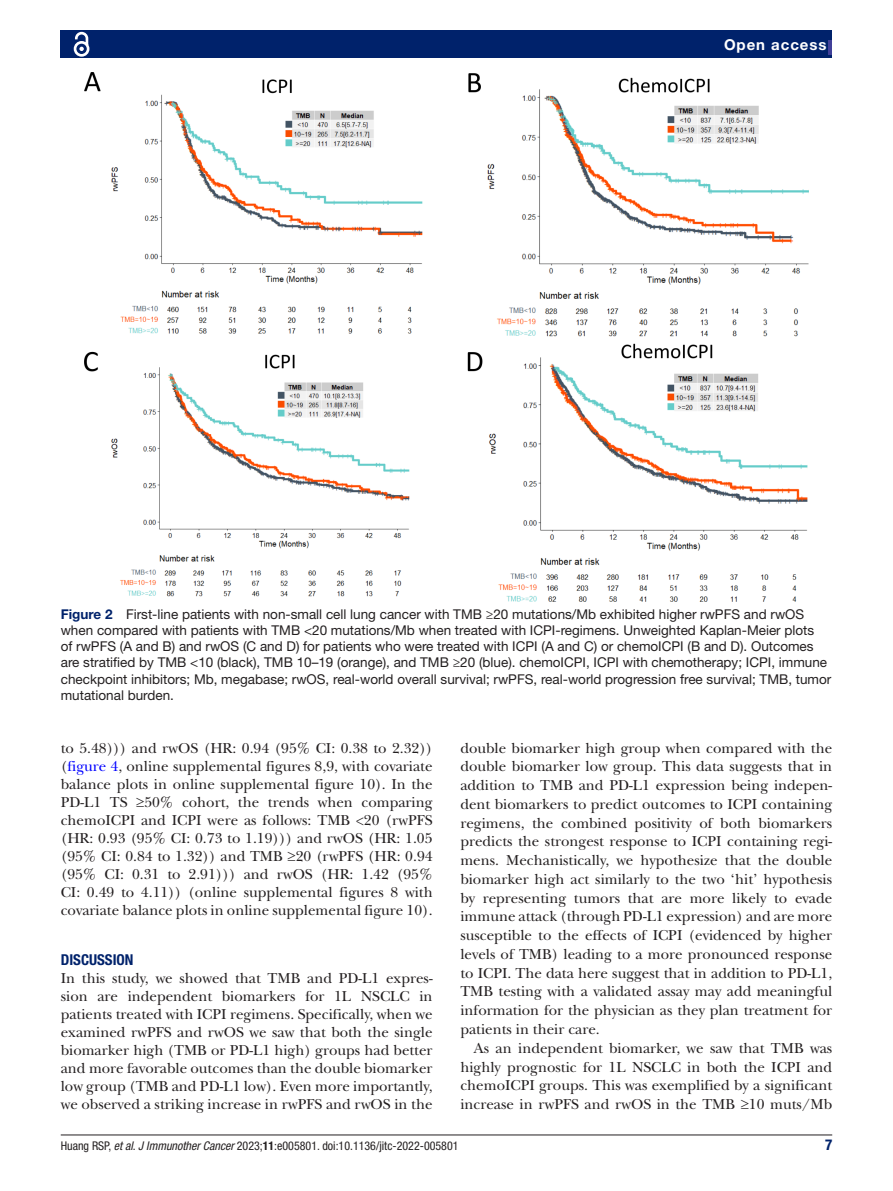
<style>
.page{position:relative;width:893px;height:1191px;background:#fff}
.page>*{position:absolute;margin:0;border:0;box-sizing:border-box;transform-origin:0 0}
.t1{font:15px/18.8px "New Baskerville";color:#231f20;text-align:justify}
.t2{font:700 condensed 15px "Helvetica Neue LT Std";color:#00226b}
.t3{font:700 15px "Helvetica Neue LT Std";letter-spacing:.065em;color:#fff}
.t4{font:13.5px/16.2px "Helvetica Neue LT Std";color:#231f20}
.t5{font:condensed 12px "Helvetica Neue LT Std";color:#231f20}
.s1{font-weight:700;color:#00226b}
.s2{color:#00f}
.s3{font-style:italic}
.s4{font-weight:700}
</style>
<div class="page">
<hr style="left:61px;top:1134px;width:771px;height:1px;background:#231f20">
<div style="left:61px;top:31px;width:771px;height:27px;background:#00226b"></div>
<hr style="left:828px;top:40px;width:4px;height:15px;background:#414099">
<svg style="left:73px;top:31px;width:17px;height:26px"></svg>
<img style="left:85px;top:73px;width:723px;height:528px">
<p class="t3" style="left:724px;top:35px;width:104px">Open access</p>
<p class="t4" style="left:61px;top:605px;width:772px"><span class="s1">Figure 2</span> First-line patients with non-small cell lung cancer with TMB ≥20 mutations/Mb exhibited higher rwPFS and rwOS when compared with patients with TMB &lt;20 mutations/Mb when treated with ICPI-regimens. Unweighted Kaplan-Meier plots<br>of rwPFS (A and B) and rwOS (C and D) for patients who were treated with ICPI (A and C) or chemoICPI (B and D). Outcomes are stratified by TMB &lt;10 (black), TMB 10–19 (orange), and TMB ≥20 (blue). chemoICPI, ICPI with chemotherapy; ICPI, immune checkpoint inhibitors; Mb, megabase; rwOS, real-world overall survival; rwPFS, real-world progression free survival; TMB, tumor mutational burden.</p>
<p class="t1" style="left:61px;top:739px;width:373px;line-height:18px">to 5.48))) and rwOS (HR: 0.94 (95% CI: 0.38 to 2.32)) (<span class="s2">figure 4</span>, online supplemental figures 8,9, with covariate balance plots in online supplemental figure 10). In the PD-L1 TS ≥50% cohort, the trends when comparing chemoICPI and ICPI were as follows: TMB &lt;20 (rwPFS (HR: 0.93 (95% CI: 0.73 to 1.19))) and rwOS (HR: 1.05 (95% CI: 0.84 to 1.32)) and TMB ≥20 (rwPFS (HR: 0.94 (95% CI: 0.31 to 2.91))) and rwOS (HR: 1.42 (95% CI: 0.49 to 4.11)) (online supplemental figures 8 with covariate balance plots in online supplemental figure 10).</p>
<p class="t2" style="left:61px;top:951px;width:74px">DISCUSSION</p>
<p class="t1" style="left:61px;top:969px;width:373px;line-height:18px">In this study, we showed that TMB and PD-L1 expres&shy;sion are independent biomarkers for 1L NSCLC in patients treated with ICPI regimens. Specifically, when we examined rwPFS and rwOS we saw that both the single biomarker high (TMB or PD-L1 high) groups had better and more favorable outcomes than the double biomarker low group (TMB and PD-L1 low). Even more importantly, we observed a striking increase in rwPFS and rwOS in the</p>
<p class="t1" style="left:460px;top:738px;width:373px">double biomarker high group when compared with the double biomarker low group. This data suggests that in addition to TMB and PD-L1 expression being indepen&shy;dent biomarkers to predict outcomes to ICPI containing regimens, the combined positivity of both biomarkers predicts the strongest response to ICPI containing regi&shy;mens. Mechanistically, we hypothesize that the double biomarker high act similarly to the two ‘hit’ hypothesis by representing tumors that are more likely to evade immune attack (through PD-L1 expression) and are more susceptible to the effects of ICPI (evidenced by higher levels of TMB) leading to a more pronounced response to ICPI. The data here suggest that in addition to PD-L1, TMB testing with a validated assay may add meaningful information for the physician as they plan treatment for patients in their care.</p>
<p class="t1" style="left:460px;top:1038px;width:373px;text-indent:14px">As an independent biomarker, we saw that TMB was highly prognostic for 1L NSCLC in both the ICPI and chemoICPI groups. This was exemplified by a significant increase in rwPFS and rwOS in the TMB ≥10 muts/Mb</p>
<p class="t5" style="left:61px;top:1138px;width:399px">Huang RSP, <span class="s3">et al</span>. <span class="s3">J Immunother Cancer</span> 2023;<span class="s4">11</span>:e005801. doi:10.1136/jitc-2022-005801</p>
<p class="t2" style="left:825px;top:1135px;width:9px">7</p>
</div>
